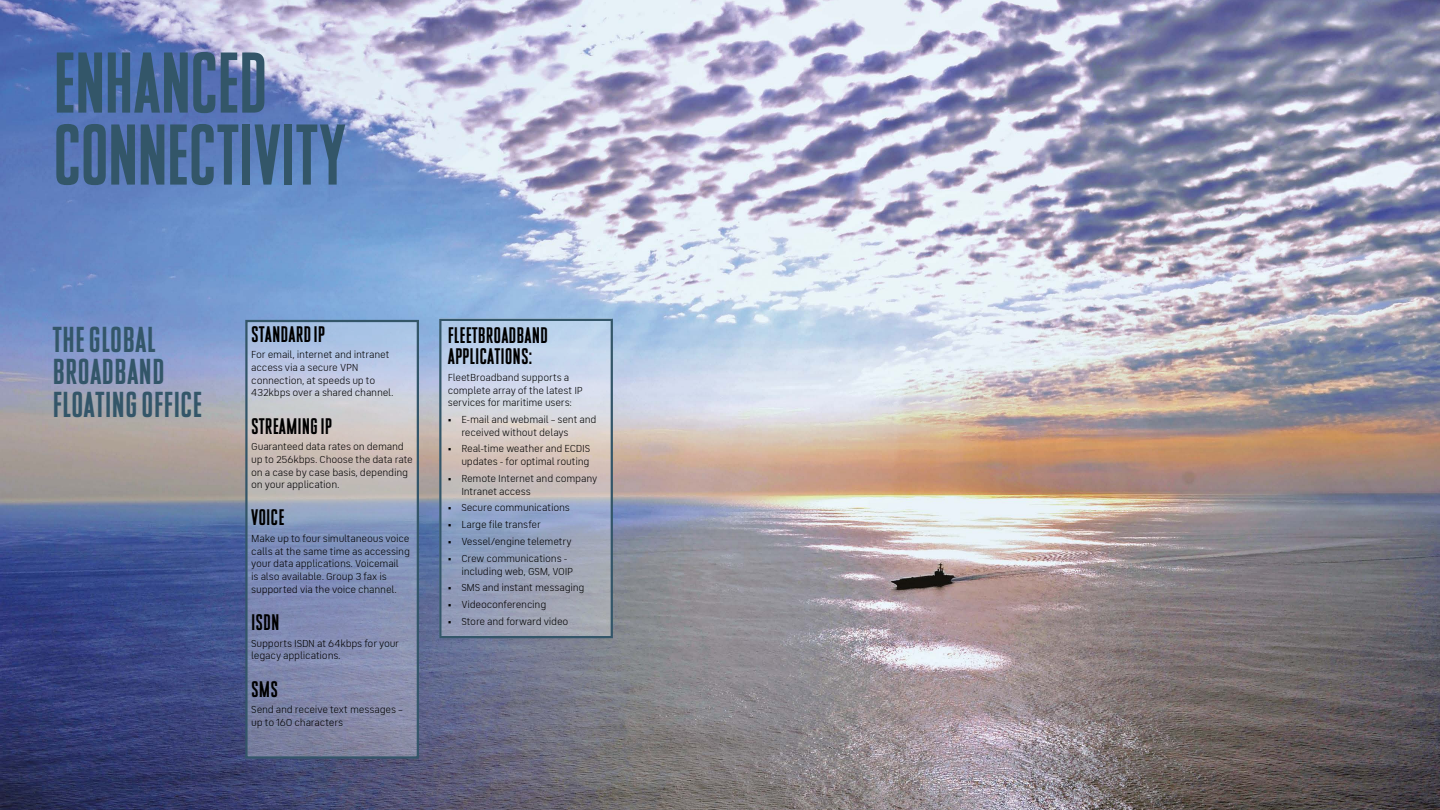
<style>
.page{position:relative;width:1440px;height:810px;background:#fff}
.page>*{position:absolute;margin:0;border:0;box-sizing:border-box;transform-origin:0 0}
.t1{font:85.88px/72px "Inmarsat Infinite Standard";letter-spacing:-.025em;color:#335669}
.t2{font:36px/32.2px "Inmarsat Infinite Standard";color:#335669}
.t3{font:22.5px/21px "Inmarsat Infinite Standard";color:#000}
.t4{font:10.5px/12.6px "FS Industrie";letter-spacing:-.02em;color:#000}
</style>
<div class="page">
<img style="left:0;top:0;width:1440px;height:810px">
<svg style="left:442px;top:322px;width:168px;height:313px;background:#b6bbca"></svg>
<svg style="left:248px;top:323px;width:168px;height:433px;background:#9da4be"></svg>
<div style="left:439px;top:319px;width:174px;height:319px;border:2px solid #335669"></div>
<div style="left:245px;top:320px;width:174px;height:439px;border:2px solid #335669"></div>
<h1 class="t1" style="left:52px;top:51px;width:295px">ENHANCED<br>CONNECTIVITY</h1>
<h3 class="t3" style="left:251px;top:324px;width:75px">STANDARD IP</h3>
<p class="t4" style="left:251px;top:349px;width:144px">For email, internet and intranet access via a secure VPN connection, at speeds up to<br>432kbps over a shared channel.</p>
<h3 class="t3" style="left:251px;top:416px;width:82px">STREAMING IP</h3>
<p class="t4" style="left:251px;top:441px;width:163px">Guaranteed data rates on demand up to 256kbps. Choose the data rate on a case by case basis, depending on your application.</p>
<h3 class="t3" style="left:251px;top:508px;width:35px">VOICE</h3>
<p class="t4" style="left:251px;top:533px;width:160px">Make up to four simultaneous voice calls at the same time as accessing your data applications. Voicemail<br>is also available. Group 3 fax is supported via the voice channel.</p>
<h3 class="t3" style="left:251px;top:613px;width:30px">ISDN</h3>
<p class="t4" style="left:251px;top:637px;width:149px">Supports ISDN at 64kbps for your legacy applications.</p>
<h3 class="t3" style="left:251px;top:679px;width:28px">SMS</h3>
<p class="t4" style="left:251px;top:704px;width:153px">Send and receive text messages – up to 160 characters</p>
<h2 class="t2" style="left:52px;top:325px;width:152px">THE GLOBAL<br>BROADBAND<br>FLOATING OFFICE</h2>
<h3 class="t3" style="left:448px;top:326px;width:102px">FLEETBROADBAND<br>APPLICATIONS:</h3>
<p class="t4" style="left:448px;top:371px;width:136px">FleetBroadband supports a complete array of the latest IP services for maritime users:</p>
<p class="t4" style="left:461px;top:413px;width:137px;text-indent:-14px">• E-mail and webmail – sent and received without delays</p>
<p class="t4" style="left:448px;top:443px;width:144px;text-align:right">• Real-time weather and ECDIS updates - for optimal routing</p>
<p class="t4" style="left:461px;top:472px;width:137px;text-indent:-14px">• Remote Internet and company<br>Intranet access</p>
<p class="t4" style="left:448px;top:502px;width:123px">• Secure communications</p>
<p class="t4" style="left:448px;top:519px;width:95px">• Large file transfer</p>
<p class="t4" style="left:448px;top:535px;width:125px">• Vessel/engine telemetry</p>
<p class="t4" style="left:461px;top:552px;width:113px;text-indent:-14px">• Crew communications - including web, GSM, VOIP</p>
<p class="t4" style="left:448px;top:582px;width:138px">• SMS and instant messaging</p>
<p class="t4" style="left:448px;top:599px;width:100px">• Videoconferencing</p>
<p class="t4" style="left:448px;top:615px;width:122px">• Store and forward video</p>
</div>
